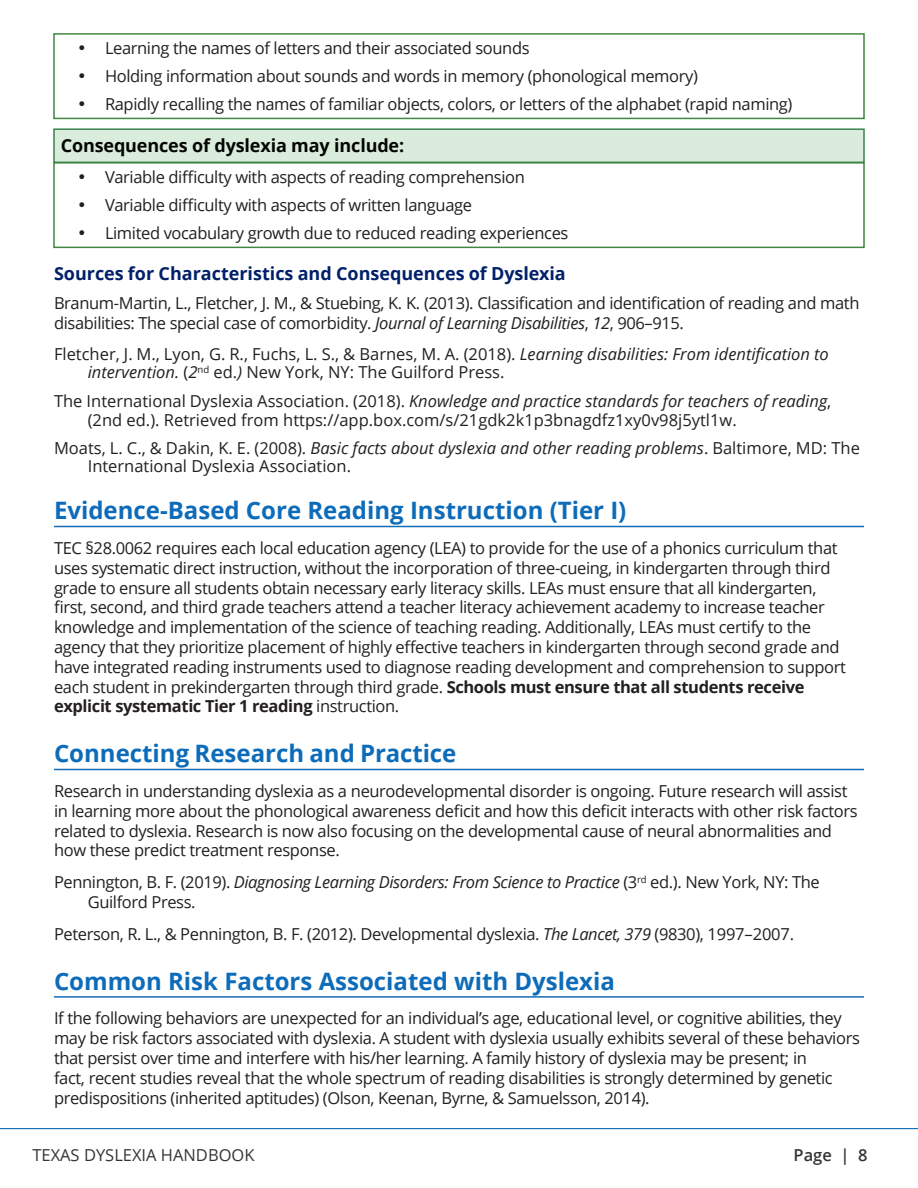
<style>
.page{position:relative;width:918px;height:1188px;background:#fff}
.page>*{position:absolute;margin:0;border:0;box-sizing:border-box;transform-origin:0 0}
.Heading_3{font:700 24px "Open Sans";color:#0d6cb9}
.t1{font:700 18px "Open Sans";color:#012069}
.Figure_Title_2{font:700 18px "Open Sans";letter-spacing:-.01em;color:#040503}
.Body_Text{font:16.5px/19.8px "Open Sans";letter-spacing:-.025em;color:#231f20}
.Body_Text-2{font:16.5px/18.6px "Open Sans";color:#231f20}
.t2{font:16.5px "Open Sans";color:#353533}
.t3{font:600 16.5px "Open Sans";color:#353533}
.s1{font-style:italic}
.s2{font-weight:700}
</style>
<div class="page">
<hr style="left:0;top:1128px;width:918px;height:1px;background:#126cb6">
<div style="left:53px;top:33px;width:812px;height:86px;border:2px solid #41873f"></div>
<div style="left:53px;top:128px;width:812px;height:35px;background:#daeddc;border:2px solid #3a834e"></div>
<div style="left:53px;top:162px;width:812px;height:86px;border:2px solid #41873f"></div>
<hr style="left:54px;top:526px;width:810px;height:1px;background:#126cb6">
<hr style="left:54px;top:769px;width:810px;height:1px;background:#126cb6">
<hr style="left:54px;top:996px;width:810px;height:2px;background:#126cb6">
<p class="Body_Text" style="left:78px;top:38px;width:453px">• Learning the names of letters and their associated sounds</p>
<p class="Body_Text" style="left:78px;top:66px;width:621px">• Holding information about sounds and words in memory (phonological memory)</p>
<p class="Body_Text" style="left:78px;top:94px;width:716px">• Rapidly recalling the names of familiar objects, colors, or letters of the alphabet (rapid naming)</p>
<p class="Figure_Title_2" style="left:61px;top:133px;width:345px">Consequences of dyslexia may include:</p>
<p class="Body_Text" style="left:78px;top:167px;width:448px">• Variable difficulty with aspects of reading comprehension</p>
<p class="Body_Text" style="left:78px;top:195px;width:396px">• Variable difficulty with aspects of written language</p>
<p class="Body_Text" style="left:78px;top:223px;width:492px">• Limited vocabulary growth due to reduced reading experiences</p>
<p class="t1" style="left:54px;top:261px;width:513px">Sources for Characteristics and Consequences of Dyslexia</p>
<p class="Body_Text" style="left:54px;top:293px;width:807px">Branum-Martin, L., Fletcher, J. M., &amp; Stuebing, K. K. (2013). Classification and identification of reading and math disabilities: The special case of comorbidity. <span class="s1">Journal of Learning Disabilities</span>, <span class="s1">12</span>, 906–915.</p>
<p class="Body_Text-2" style="left:88px;top:344px;width:742px;text-indent:-34px">Fletcher, J. M., Lyon, G. R., Fuchs, L. S., &amp; Barnes, M. A. (2018). <span class="s1">Learning disabilities: From identification to intervention.</span> (<span class="s1">2</span><sup>nd</sup> ed.<span class="s1">)</span> New York, NY: The Guilford Press.</p>
<p class="Body_Text-2" style="left:88px;top:391px;width:745px;text-indent:-34px">The International Dyslexia Association. (2018). <span class="s1">Knowledge and practice standards for teachers of reading</span>, (2nd ed.). Retrieved from https://app.box.com/s/21gdk2k1p3bnagdfz1xy0v98j5ytl1w.</p>
<p class="Body_Text-2" style="left:88px;top:438px;width:774px;text-indent:-34px">Moats, L. C., &amp; Dakin, K. E. (2008). <span class="s1">Basic facts about dyslexia and other reading problems</span>. Baltimore, MD: The<br>International Dyslexia Association.</p>
<h3 class="Heading_3" style="left:54px;top:494px;width:574px">Evidence-Based Core Reading Instruction (Tier I)</h3>
<p class="Body_Text" style="left:54px;top:538px;width:793px">TEC §28.0062 requires each local education agency (LEA) to provide for the use of a phonics curriculum that uses systematic direct instruction, without the incorporation of three-cueing, in kindergarten through third grade to ensure all students obtain necessary early literacy skills. LEAs must ensure that all kindergarten, first, second, and third grade teachers attend a teacher literacy achievement academy to increase teacher knowledge and implementation of the science of teaching reading. Additionally, LEAs must certify to the agency that they prioritize placement of highly effective teachers in kindergarten through second grade and have integrated reading instruments used to diagnose reading development and comprehension to support each student in prekindergarten through third grade. <span class="s2">Schools must ensure that all students receive explicit systematic Tier 1 reading</span> instruction.</p>
<h3 class="Heading_3" style="left:54px;top:737px;width:404px">Connecting Research and Practice</h3>
<p class="Body_Text" style="left:54px;top:781px;width:805px">Research in understanding dyslexia as a neurodevelopmental disorder is ongoing. Future research will assist in learning more about the phonological awareness deficit and how this deficit interacts with other risk factors related to dyslexia. Research is now also focusing on the developmental cause of neural abnormalities and how these predict treatment response.</p>
<p class="Body_Text" style="left:88px;top:872px;width:734px;text-indent:-34px">Pennington, B. F. (2019). <span class="s1">Diagnosing Learning Disorders: From Science to Practice</span> (3<sup>rd</sup> ed.). New York, NY: The<br>Guilford Press.</p>
<p class="Body_Text" style="left:54px;top:924px;width:742px">Peterson, R. L., &amp; Pennington, B. F. (2012). Developmental dyslexia. <span class="s1">The Lancet, 379</span> (9830), 1997–2007.</p>
<h3 class="Heading_3" style="left:54px;top:964px;width:562px">Common Risk Factors Associated with Dyslexia</h3>
<p class="Body_Text" style="left:54px;top:1008px;width:807px">If the following behaviors are unexpected for an individual’s age, educational level, or cognitive abilities, they may be risk factors associated with dyslexia. A student with dyslexia usually exhibits several of these behaviors that persist over time and interfere with his/her learning. A family history of dyslexia may be present; in<br>fact, recent studies reveal that the whole spectrum of reading disabilities is strongly determined by genetic predispositions (inherited aptitudes) (Olson, Keenan, Byrne, &amp; Samuelsson, 2014).</p>
<p class="t2" style="left:32px;top:1144px;width:224px">TEXAS DYSLEXIA HANDBOOK</p>
<p class="t3" style="left:794px;top:1144px;width:76px">Page | 8</p>
</div>
